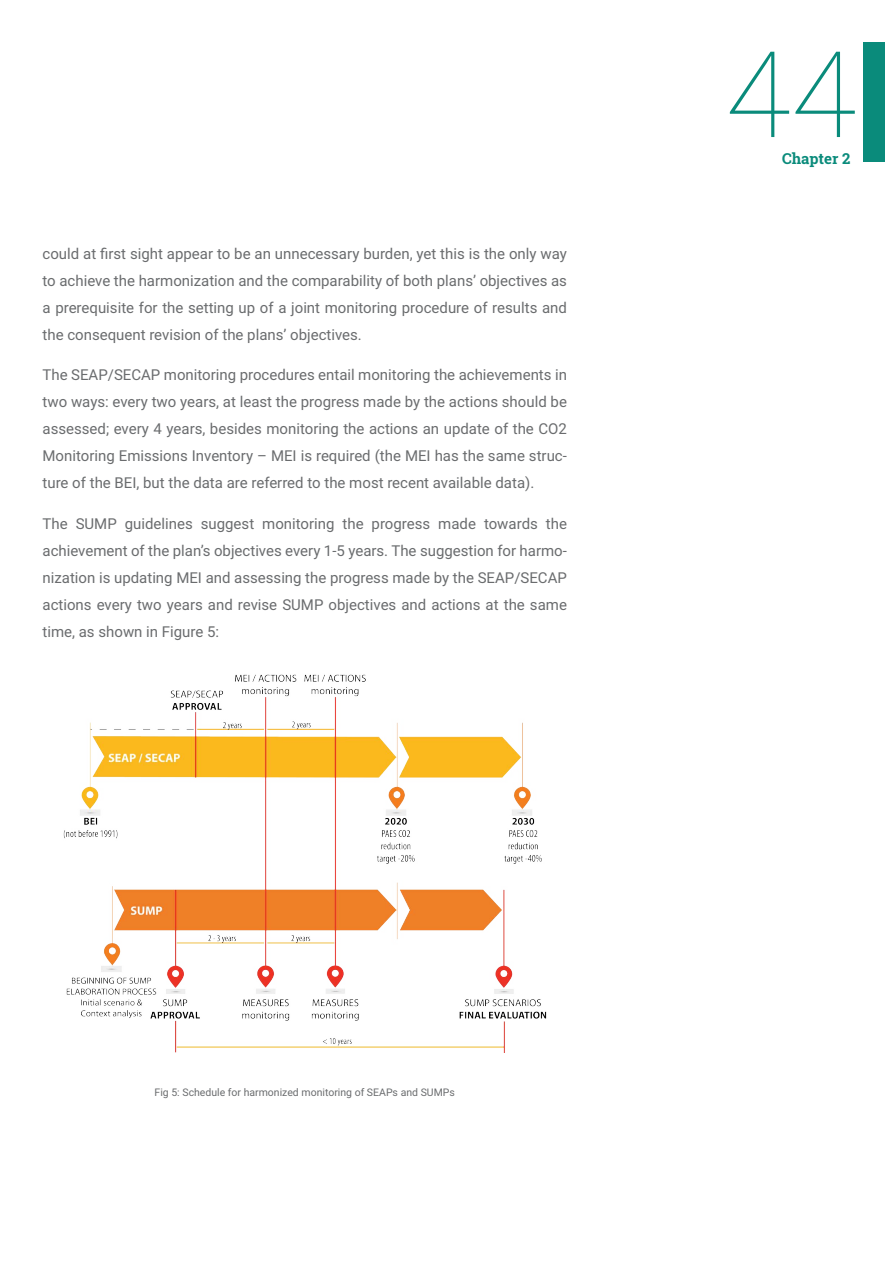
<style>
.page{position:relative;width:893px;height:1263px;background:#fff}
.page>*{position:absolute;margin:0;border:0;box-sizing:border-box;transform-origin:0 0}
.t1{font:100 120px "Roboto";color:#0a8b7b}
.t2{font:15px/27px "Roboto";color:#6a6c6e;text-align:justify}
.t3{font:700 15px "Roboto Slab";color:#0a8b7b}
.t4{font:10.5px "Roboto";color:#6a6c6e}
</style>
<div class="page">
<div style="left:863px;top:43px;width:21px;height:119px;background:#0a8b7b"></div>
<img style="left:63px;top:674px;width:483px;height:378px">
<p class="t2" style="left:43px;top:239px;width:526px">could at first sight appear to be an unnecessary burden, yet this is the only way to achieve the harmonization and the comparability of both plans’ objectives as a prerequisite for the setting up of a joint monitoring procedure of results and the consequent revision of the plans’ objectives.</p>
<p class="t2" style="left:43px;top:361px;width:526px">The SEAP/SECAP monitoring procedures entail monitoring the achievements in two ways: every two years, at least the progress made by the actions should be assessed; every 4 years, besides monitoring the actions an update of the CO2<br>Monitoring Emissions Inventory – MEI is required (the MEI has the same struc&shy;ture of the BEI, but the data are referred to the most recent available data).</p>
<p class="t2" style="left:43px;top:509px;width:526px">The SUMP guidelines suggest monitoring the progress made towards the achievement of the plan’s objectives every 1-5 years. The suggestion for harmo&shy;nization is updating MEI and assessing the progress made by the SEAP/SECAP actions every two years and revise SUMP objectives and actions at the same time, as shown in Figure 5:</p>
<h1 class="t1" style="left:725px;top:10px;width:133px">44</h1>
<p class="t3" style="left:782px;top:148px;width:70px">Chapter 2</p>
<p class="t4" style="left:155px;top:1084px;width:302px">Fig 5: Schedule for harmonized monitoring of SEAPs and SUMPs</p>
</div>
